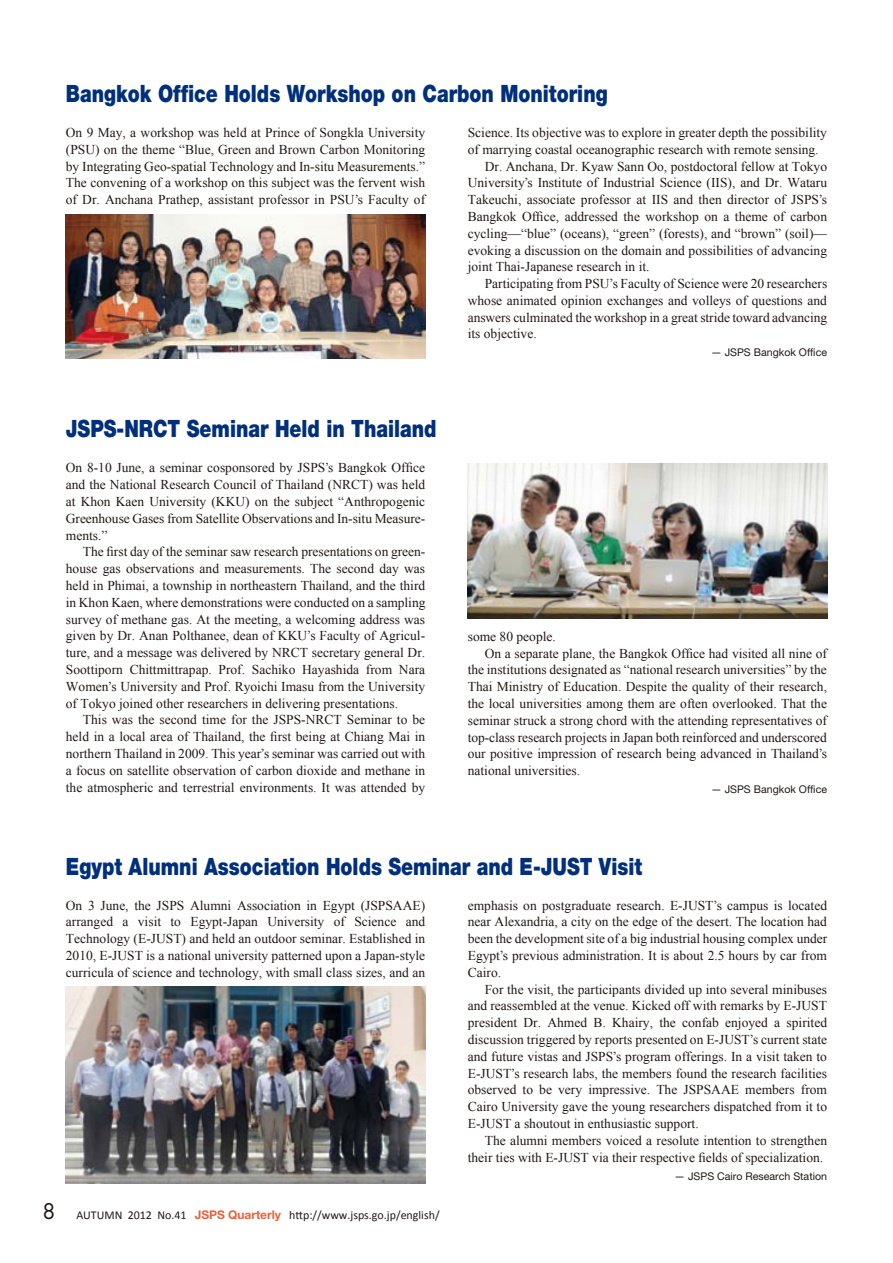
<style>
.page{position:relative;width:893px;height:1263px;background:#fff}
.page>*{position:absolute;margin:0;border:0;box-sizing:border-box;transform-origin:0 0}
.t1{font:900 23.85px "Helvetica Neue";color:#002f7b;scale:.8 1}
.t2{font:13.5px/16.8px "Times New Roman";color:#221815;text-align:justify}
.t3{font:12px "Calibri";color:#221815}
.t4{font:10.65px "Helvetica Neue";color:#221815}
.s1{font-family:"Futura";font-size:21px}
.s2{font-family:"Helvetica Neue";font-weight:700;color:#eb613b}
</style>
<div class="page">
<img style="left:66px;top:215px;width:359px;height:143px">
<img style="left:468px;top:463px;width:359px;height:156px">
<img style="left:66px;top:986px;width:359px;height:198px">
<h1 class="t1" style="left:66px;top:79px;width:679px">Bangkok Office Holds Workshop on Carbon Monitoring</h1>
<p class="t2" style="left:66px;top:124px;width:361px">On 9 May, a workshop was held at Prince of Songkla University (PSU) on the theme “Blue, Green and Brown Carbon Monitoring by Integrating Geo-spatial Technology and In-situ Measurements.” The convening of a workshop on this subject was the fervent wish of Dr. Anchana Prathep, assistant professor in PSU’s Faculty of</p>
<p class="t2" style="left:468px;top:124px;width:361px">Science. Its objective was to explore in greater depth the possibility</p>
<p class="t2" style="left:468px;top:141px;width:352px">of marrying coastal oceanographic research with remote sensing.</p>
<p class="t2" style="left:485px;top:157px;width:344px">Dr. Anchana, Dr. Kyaw Sann Oo, postdoctoral fellow at Tokyo</p>
<p class="t2" style="left:468px;top:174px;width:361px">University’s Institute of Industrial Science (IIS), and Dr. Wataru</p>
<p class="t2" style="left:468px;top:191px;width:361px">Takeuchi, associate professor at IIS and then director of JSPS’s</p>
<p class="t2" style="left:468px;top:208px;width:361px">Bangkok Office, addressed the workshop on a theme of carbon</p>
<p class="t2" style="left:468px;top:225px;width:361px">cycling—“blue” (oceans), “green” (forests), and “brown” (soil)—</p>
<p class="t2" style="left:468px;top:241px;width:361px">evoking a discussion on the domain and possibilities of advancing</p>
<p class="t2" style="left:468px;top:258px;width:183px">joint Thai-Japanese research in it.</p>
<p class="t2" style="left:485px;top:275px;width:344px">Participating from PSU’s Faculty of Science were 20 researchers</p>
<p class="t2" style="left:468px;top:292px;width:361px">whose animated opinion exchanges and volleys of questions and</p>
<p class="t2" style="left:468px;top:309px;width:361px">answers culminated the workshop in a great stride toward advancing</p>
<p class="t2" style="left:468px;top:325px;width:70px">its objective.</p>
<p class="t4" style="left:711px;top:346px;width:117px">— JSPS Bangkok Office</p>
<h1 class="t1" style="left:66px;top:415px;width:465px">JSPS-NRCT Seminar Held in Thailand</h1>
<p class="t2" style="left:66px;top:459px;width:361px">On 8-10 June, a seminar cosponsored by JSPS’s Bangkok Office and the National Research Council of Thailand (NRCT) was held at Khon Kaen University (KKU) on the subject “Anthropogenic Greenhouse Gases from Satellite Observations and In-situ Measure&shy;ments.”</p>
<p class="t2" style="left:66px;top:543px;width:361px;text-indent:17px">The first day of the seminar saw research presentations on green&shy;house gas observations and measurements. The second day was held in Phimai, a township in northeastern Thailand, and the third in Khon Kaen, where demonstrations were conducted on a sampling survey of methane gas. At the meeting, a welcoming address was given by Dr. Anan Polthanee, dean of KKU’s Faculty of Agricul&shy;ture, and a message was delivered by NRCT secretary general Dr.<br>Soottiporn Chittmittrapap. Prof. Sachiko Hayashida from Nara Women’s University and Prof. Ryoichi Imasu from the University of Tokyo joined other researchers in delivering presentations.</p>
<p class="t2" style="left:66px;top:711px;width:361px;text-indent:17px">This was the second time for the JSPS-NRCT Seminar to be held in a local area of Thailand, the first being at Chiang Mai in northern Thailand in 2009. This year’s seminar was carried out with a focus on satellite observation of carbon dioxide and methane in the atmospheric and terrestrial environments. It was attended by</p>
<p class="t2" style="left:468px;top:628px;width:90px">some 80 people.</p>
<p class="t2" style="left:485px;top:644px;width:344px">On a separate plane, the Bangkok Office had visited all nine of</p>
<p class="t2" style="left:468px;top:661px;width:361px">the institutions designated as “national research universities” by the</p>
<p class="t2" style="left:468px;top:678px;width:361px">Thai Ministry of Education. Despite the quality of their research,</p>
<p class="t2" style="left:468px;top:695px;width:361px">the local universities among them are often overlooked. That the</p>
<p class="t2" style="left:468px;top:712px;width:361px">seminar struck a strong chord with the attending representatives of</p>
<p class="t2" style="left:468px;top:728px;width:360px">top-class research projects in Japan both reinforced and underscored</p>
<p class="t2" style="left:468px;top:745px;width:361px">our positive impression of research being advanced in Thailand’s</p>
<p class="t2" style="left:468px;top:762px;width:114px">national universities.</p>
<p class="t4" style="left:711px;top:783px;width:117px">— JSPS Bangkok Office</p>
<h1 class="t1" style="left:66px;top:852px;width:722px">Egypt Alumni Association Holds Seminar and E-JUST Visit</h1>
<p class="t2" style="left:66px;top:896px;width:361px">On 3 June, the JSPS Alumni Association in Egypt (JSPSAAE) arranged a visit to Egypt-Japan University of Science and Technology (E-JUST) and held an outdoor seminar. Established in 2010, E-JUST is a national university patterned upon a Japan-style curricula of science and technology, with small class sizes, and an</p>
<p class="t2" style="left:468px;top:896px;width:361px">emphasis on postgraduate research. E-JUST’s campus is located near Alexandria, a city on the edge of the desert. The location had been the development site of a big industrial housing complex under Egypt’s previous administration. It is about 2.5 hours by car from Cairo.</p>
<p class="t2" style="left:468px;top:980px;width:361px;text-indent:17px">For the visit, the participants divided up into several minibuses and reassembled at the venue. Kicked off with remarks by E-JUST president Dr. Ahmed B. Khairy, the confab enjoyed a spirited discussion triggered by reports presented on E-JUST’s current state and future vistas and JSPS’s program offerings. In a visit taken to E-JUST’s research labs, the members found the research facilities observed to be very impressive. The JSPSAAE members from Cairo University gave the young researchers dispatched from it to E-JUST a shoutout in enthusiastic support.</p>
<p class="t2" style="left:468px;top:1131px;width:361px;text-align:right">The alumni members voiced a resolute intention to strengthen their ties with E-JUST via their respective fields of specialization.</p>
<p class="t4" style="left:674px;top:1169px;width:154px">— JSPS Cairo Research Station</p>
<p class="t3" style="left:42px;top:1207px;width:399px"><span class="s1">8</span> AUTUMN 2012 No.41 <span class="s2">JSPS Quarterly</span> http://www.jsps.go.jp/english/</p>
</div>
